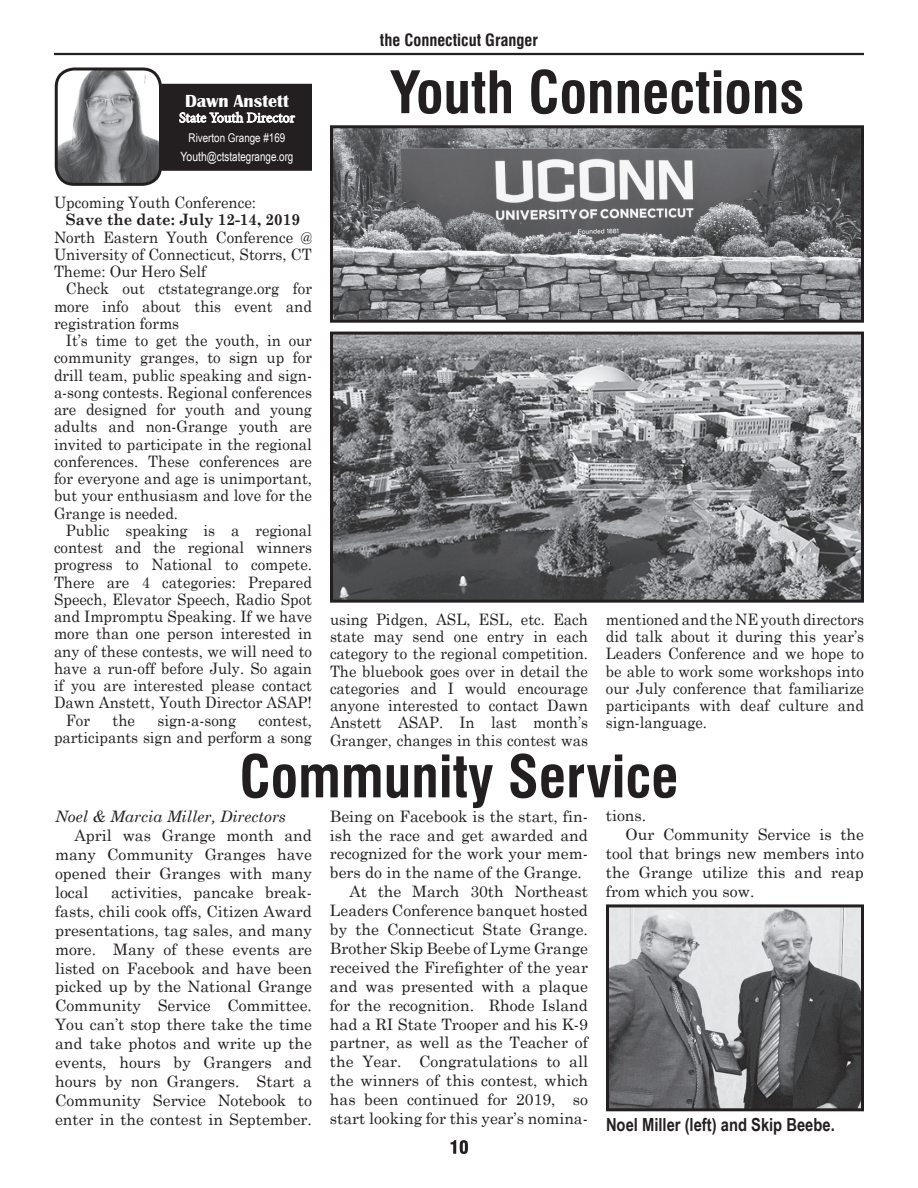
<style>
.page{position:relative;width:918px;height:1188px;background:#fff}
.page>*{position:absolute;margin:0;border:0;box-sizing:border-box;transform-origin:0 0}
.t1{font:700 condensed 57px "Swiss 721 BT";color:#231f20}
.t2{font:700 18px "Arial Narrow";color:#231f20}
.t3{font:700 18px "Britannic";color:#fff}
.t4{font:700 condensed 16.5px "Swiss 721 BT";color:#231f20}
.t5{font:15.75px/17.2px "Century Schoolbook";color:#231f20;text-align:justify;scale:.95 1}
.t6{font:15.75px/18.9px "Century Schoolbook";color:#231f20;text-align:justify}
.t7{font:italic 15.75px "Century Schoolbook";color:#231f20}
.t8{font:700 15.75px "Century Schoolbook";color:#231f20;scale:.95 1}
.t9{font:14.25px "Minion Pro";letter-spacing:-.005em;color:#fff}
.t10{font:12.75px "Arial Narrow";color:#fff}
.t11{font:12px "Arial Narrow";color:#fff}
</style>
<div class="page">
<hr style="left:54px;top:53px;width:810px;height:2px;background:#231f20">
<img style="left:56px;top:69px;width:104px;height:115px">
<div style="left:55px;top:68px;width:107px;height:118px;border:3px solid #231f20;border-radius:18px"></div>
<div style="left:162px;top:85px;width:149px;height:85px;background:#231f20"></div>
<div style="left:161px;top:84px;width:151px;height:87px;border:2px solid #231f20"></div>
<svg style="left:179px;top:111px;width:116px;height:12px"></svg>
<svg style="left:451px;top:1140px;width:17px;height:14px"></svg>
<img style="left:334px;top:129px;width:526px;height:190px">
<div style="left:330px;top:125px;width:534px;height:198px;border:3px solid #231f20"></div>
<img style="left:334px;top:336px;width:526px;height:263px">
<div style="left:330px;top:332px;width:534px;height:271px;border:3px solid #231f20"></div>
<img style="left:610px;top:908px;width:250px;height:199px">
<div style="left:606px;top:904px;width:258px;height:207px;border:3px solid #231f20"></div>
<p class="t3" style="left:185px;top:91px;width:105px">Dawn Anstett</p>
<p class="t9" style="left:179px;top:108px;width:117px">State Youth Director</p>
<p class="t11" style="left:189px;top:131px;width:98px">Riverton Grange #169</p>
<p class="t10" style="left:181px;top:149px;width:114px">Youth@ctstategrange.org</p>
<p class="t5" style="left:54px;top:193px;width:214px">Upcoming Youth Conference:</p>
<p class="t8" style="left:66px;top:210px;width:248px">Save the date: July 12-14, 2019</p>
<p class="t5" style="left:54px;top:228px;width:273px">North Eastern Youth Conference @ University of Connecticut, Storrs, CT Theme: Our Hero Self</p>
<p class="t5" style="left:54px;top:280px;width:273px;text-indent:12px">Check out ctstategrange.org for more info about this event and registration forms</p>
<p class="t5" style="left:54px;top:331px;width:273px;text-indent:12px">It’s time to get the youth, in our community granges, to sign up for drill team, public speaking and sign&shy;a-song contests. Regional conferences are designed for youth and young adults and non-Grange youth are invited to participate in the regional conferences. These conferences are for everyone and age is unimportant, but your enthusiasm and love for the Grange is needed.</p>
<p class="t5" style="left:66px;top:521px;width:260px">Public speaking is a regional</p>
<p class="t5" style="left:54px;top:538px;width:273px">contest and the regional winners</p>
<p class="t5" style="left:54px;top:556px;width:273px">progress to National to compete.</p>
<p class="t5" style="left:54px;top:573px;width:273px">There are 4 categories: Prepared</p>
<p class="t5" style="left:54px;top:590px;width:273px">Speech, Elevator Speech, Radio Spot</p>
<p class="t5" style="left:54px;top:607px;width:273px">and Impromptu Speaking. If we have</p>
<p class="t5" style="left:54px;top:625px;width:273px">more than one person interested in</p>
<p class="t5" style="left:54px;top:642px;width:273px">any of these contests, we will need to</p>
<p class="t5" style="left:54px;top:659px;width:273px">have a run-off before July. So again</p>
<p class="t5" style="left:54px;top:676px;width:273px">if you are interested please contact</p>
<p class="t5" style="left:54px;top:694px;width:273px">Dawn Anstett, Youth Director ASAP!</p>
<p class="t5" style="left:66px;top:711px;width:27px">For</p>
<p class="t5" style="left:113px;top:711px;width:25px">the</p>
<p class="t5" style="left:157px;top:711px;width:84px">sign-a-song</p>
<p class="t5" style="left:54px;top:711px;width:273px;text-align:right">contest,<br>participants sign and perform a song</p>
<p class="t4" style="left:380px;top:30px;width:160px">the Connecticut Granger</p>
<h1 class="t1" style="left:390px;top:58px;width:416px">Youth Connections</h1>
<p class="t5" style="left:330px;top:610px;width:273px">using Pidgen, ASL, ESL, etc. Each state may send one entry in each category to the regional competition.<br>The bluebook goes over in detail the categories and I would encourage anyone interested to contact Dawn Anstett ASAP. In last month’s Granger, changes in this contest was</p>
<p class="t5" style="left:606px;top:610px;width:273px">mentioned and the NE youth directors did talk about it during this year’s Leaders Conference and we hope to be able to work some workshops into our July conference that familiarize participants with deaf culture and sign-language.</p>
<h1 class="t1" style="left:240px;top:742px;width:440px">Community Service</h1>
<p class="t6" style="left:606px;top:806px;width:42px">tions.</p>
<p class="t6" style="left:625px;top:825px;width:240px">Our Community Service is the</p>
<p class="t6" style="left:606px;top:844px;width:259px">tool that brings new members into</p>
<p class="t6" style="left:606px;top:862px;width:259px">the Grange utilize this and reap</p>
<p class="t6" style="left:606px;top:881px;width:150px">from which you sow.</p>
<p class="t6" style="left:330px;top:806px;width:260px">Being on Facebook is the start, fin-</p>
<p class="t6" style="left:330px;top:825px;width:260px">ish the race and get awarded and</p>
<p class="t6" style="left:330px;top:844px;width:260px">recognized for the work your mem-</p>
<p class="t6" style="left:330px;top:863px;width:254px">bers do in the name of the Grange.</p>
<p class="t6" style="left:349px;top:882px;width:240px">At the March 30th Northeast</p>
<p class="t6" style="left:330px;top:901px;width:259px">Leaders Conference banquet hosted</p>
<p class="t6" style="left:330px;top:920px;width:260px">by the Connecticut State Grange.</p>
<p class="t6" style="left:330px;top:938px;width:260px">Brother Skip Beebe of Lyme Grange</p>
<p class="t6" style="left:330px;top:957px;width:259px">received the Firefighter of the year</p>
<p class="t6" style="left:330px;top:976px;width:259px">and was presented with a plaque</p>
<p class="t6" style="left:330px;top:995px;width:260px">for the recognition. Rhode Island</p>
<p class="t6" style="left:330px;top:1014px;width:260px">had a RI State Trooper and his K-9</p>
<p class="t6" style="left:330px;top:1033px;width:260px">partner, as well as the Teacher of</p>
<p class="t6" style="left:330px;top:1052px;width:260px">the Year. Congratulations to all</p>
<p class="t6" style="left:330px;top:1071px;width:260px">the winners of this contest, which</p>
<p class="t6" style="left:330px;top:1090px;width:260px">has been continued for 2019, so</p>
<p class="t6" style="left:330px;top:1109px;width:260px">start looking for this year’s nomina-</p>
<p class="t7" style="left:55px;top:807px;width:232px">Noel &amp; Marcia Miller, Directors</p>
<p class="t6" style="left:55px;top:826px;width:258px;text-indent:19px">April was Grange month and many Community Granges have opened their Granges with many local</p>
<p class="t6" style="left:55px;top:882px;width:258px;text-indent:56px">activities, pancake break&shy;fasts, chili cook offs, Citizen Award presentations, tag sales, and many more. Many of these events are listed on Facebook and have been picked up by the National Grange Community Service Committee.<br>You can’t stop there take the time and take photos and write up the events, hours by Grangers and hours by non Grangers. Start a Community Service Notebook to enter in the contest in September.</p>
<p class="t2" style="left:606px;top:1114px;width:230px">Noel Miller (left) and Skip Beebe.</p>
</div>
